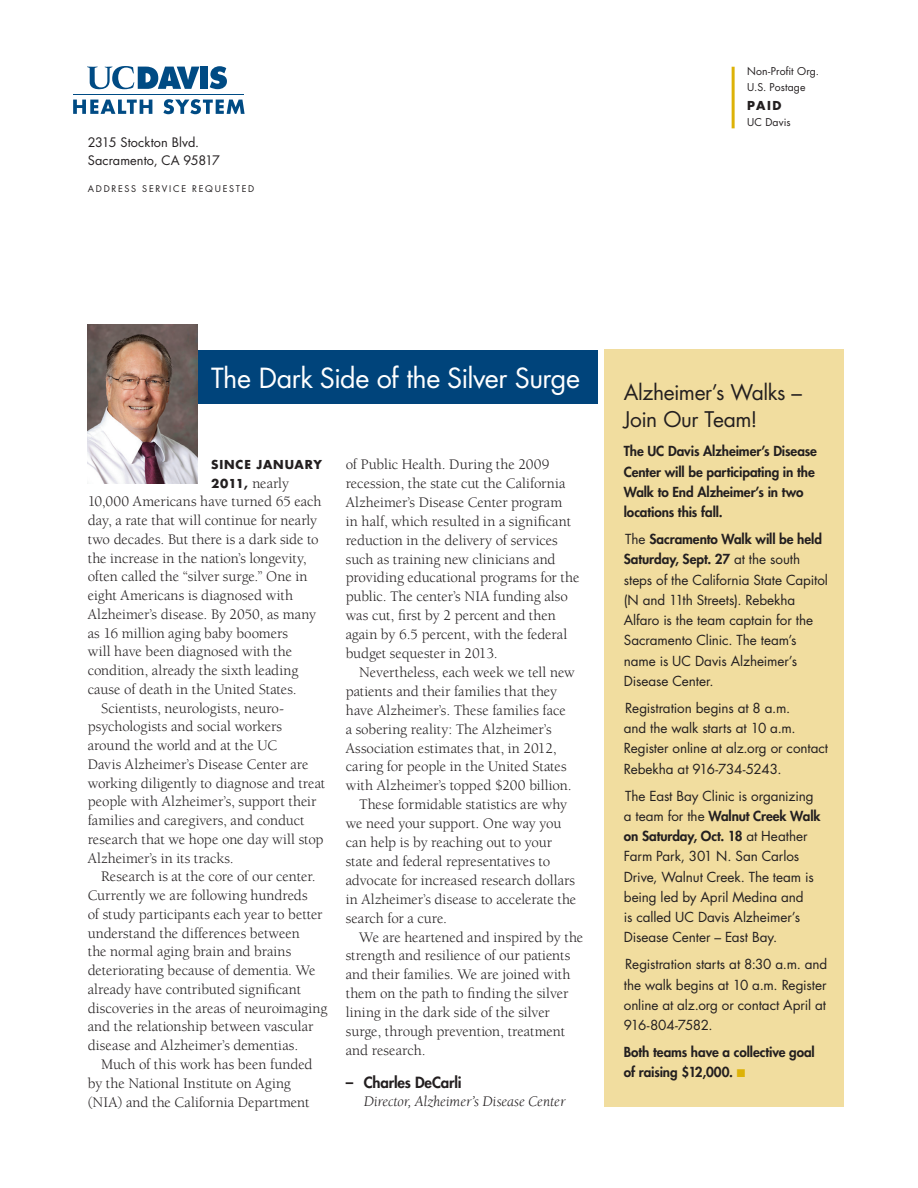
<style>
.page{position:relative;width:918px;height:1188px;background:#fff}
.page>*{position:absolute;margin:0;border:0;box-sizing:border-box;transform-origin:0 0}
.t1{font:27px "Futura";letter-spacing:-.02em;color:#fff}
.t2{font:21px/27px "Futura";letter-spacing:-.02em;color:#231f20}
.t3{font:15px/18.9px "Berkeley";letter-spacing:-.005em;color:#231f20}
.t4{font:italic 15px "Berkeley";letter-spacing:-.005em;color:#231f20}
.t5{font:800 15px "Futura";letter-spacing:-.015em;color:#231f20}
.t6{font:13.5px/20.2px "Futura";letter-spacing:-.005em;color:#231f20}
.t7{font:800 13.5px/20.2px "Futura";letter-spacing:-.01em;color:#231f20}
.t8{font:12.75px/18px "Futura";letter-spacing:.01em;color:#231f20}
.t9{font:700 12px "Futura";letter-spacing:.075em;color:#231f20}
.t10{font:10.5px/16.5px "Futura";letter-spacing:.015em;color:#231f20}
.t11{font:9px "Futura";color:#231f20}
.s1{font-family:"Futura";font-weight:700;font-size:12px}
.s2{font-weight:800}
.s3{color:#ddb207}
</style>
<div class="page">
<div style="left:88px;top:350px;width:510px;height:53px;background:#00447b"></div>
<div style="left:604px;top:350px;width:240px;height:757px;background:#f1dd9f"></div>
<hr style="left:732px;top:67px;width:3px;height:61px;background:#ddb207">
<svg style="left:210px;top:66px;width:17px;height:23px"></svg>
<div style="left:200px;top:67px;width:8px;height:22px;background:#004b84"></div>
<svg style="left:87px;top:66px;width:112px;height:23px"></svg>
<hr style="left:73px;top:94px;width:170px;height:1px;background:#004b84">
<svg style="left:73px;top:100px;width:79px;height:14px"></svg>
<svg style="left:163px;top:99px;width:82px;height:15px"></svg>
<img style="left:88px;top:325px;width:110px;height:159px">
<p class="t8" style="left:88px;top:133px;width:134px">2315 Stockton Blvd.<br>Sacramento, CA 95817</p>
<p class="t11" style="left:88px;top:183px;width:16px">Address</p>
<p class="t11" style="left:142px;top:183px;width:7px">ser</p>
<p class="t11" style="left:162px;top:183px;width:14px">vice</p>
<p class="t11" style="left:192px;top:183px;width:31px">re quested</p>
<p class="t10" style="left:747px;top:63px;width:73px">Non-Profit Org.<br>U.S. Postage</p>
<p class="t9" style="left:747px;top:97px;width:36px">PAI D</p>
<p class="t10" style="left:747px;top:114px;width:45px">UC Davis</p>
<h1 class="t1" style="left:211px;top:360px;width:370px">The Dark Side of the Silver Surge</h1>
<p class="t9" style="left:211px;top:456px;width:112px">SINCE JANUARY</p>
<p class="t3" style="left:211px;top:474px;width:79px"><span class="s1">2011,</span> nearly</p>
<p class="t3" style="left:88px;top:493px;width:235px">10,000 Americans have turned 65 each</p>
<p class="t3" style="left:88px;top:511px;width:231px">day, a rate that will continue for nearly</p>
<p class="t3" style="left:88px;top:530px;width:233px">two decades. But there is a dark side to</p>
<p class="t3" style="left:88px;top:549px;width:221px">the increase in the nation’s longevity,</p>
<p class="t3" style="left:88px;top:568px;width:221px">often called the “silver surge.” One in</p>
<p class="t3" style="left:88px;top:586px;width:207px">eight Americans is diagnosed with</p>
<p class="t3" style="left:88px;top:605px;width:230px">Alzheimer’s disease. By 2050, as many</p>
<p class="t3" style="left:88px;top:624px;width:202px">as 16 million aging baby boomers</p>
<p class="t3" style="left:88px;top:643px;width:206px">will have been diagnosed with the</p>
<p class="t3" style="left:88px;top:661px;width:212px">condition, already the sixth leading</p>
<p class="t3" style="left:88px;top:680px;width:211px">cause of death in the United States.</p>
<p class="t3" style="left:101px;top:699px;width:184px">Scientists, neurologists, neuro-</p>
<p class="t3" style="left:88px;top:718px;width:196px">psychologists and social workers</p>
<p class="t3" style="left:88px;top:736px;width:191px">around the world and at the UC</p>
<p class="t3" style="left:88px;top:755px;width:222px">Davis Alzheimer’s Disease Center are</p>
<p class="t3" style="left:88px;top:774px;width:239px">working diligently to diagnose and treat</p>
<p class="t3" style="left:88px;top:793px;width:230px">people with Alzheimer’s, support their</p>
<p class="t3" style="left:88px;top:811px;width:218px">families and caregivers, and conduct</p>
<p class="t3" style="left:88px;top:830px;width:237px">research that we hope one day will stop</p>
<p class="t3" style="left:88px;top:849px;width:148px">Alzheimer’s in its tracks.</p>
<p class="t3" style="left:101px;top:868px;width:216px">Research is at the core of our center.</p>
<p class="t3" style="left:88px;top:886px;width:222px">Currently we are following hundreds</p>
<p class="t3" style="left:88px;top:905px;width:236px">of study participants each year to better</p>
<p class="t3" style="left:88px;top:924px;width:214px">understand the differences between</p>
<p class="t3" style="left:88px;top:943px;width:205px">the normal aging brain and brains</p>
<p class="t3" style="left:88px;top:961px;width:229px">deteriorating because of dementia. We</p>
<p class="t3" style="left:88px;top:980px;width:215px">already have contributed significant</p>
<p class="t3" style="left:88px;top:999px;width:241px">discoveries in the areas of neuroimaging</p>
<p class="t3" style="left:88px;top:1018px;width:227px">and the relationship between vascular</p>
<p class="t3" style="left:88px;top:1036px;width:212px">disease and Alzheimer’s dementias.</p>
<p class="t3" style="left:101px;top:1055px;width:213px">Much of this work has been funded</p>
<p class="t3" style="left:88px;top:1074px;width:205px">by the National Institute on Aging</p>
<p class="t3" style="left:88px;top:1093px;width:223px">(NIA) and the California Department</p>
<p class="t3" style="left:346px;top:455px;width:235px">of Public Health. During the 2009 recession, the state cut the California Alzheimer’s Disease Center program<br>in half, which resulted in a significant reduction in the delivery of services such as training new clinicians and providing educational programs for the public. The center’s NIA funding also was cut, first by 2 percent and then again by 6.5 percent, with the federal budget sequester in 2013.</p>
<p class="t3" style="left:359px;top:663px;width:217px">Nevertheless, each week we tell new</p>
<p class="t3" style="left:346px;top:682px;width:213px">patients and their families that they</p>
<p class="t3" style="left:346px;top:701px;width:222px">have Alzheimer’s. These families face</p>
<p class="t3" style="left:346px;top:720px;width:207px">a sobering reality: The Alzheimer’s</p>
<p class="t3" style="left:346px;top:739px;width:213px">Association estimates that, in 2012,</p>
<p class="t3" style="left:346px;top:758px;width:222px">caring for people in the United States</p>
<p class="t3" style="left:346px;top:776px;width:227px">with Alzheimer’s topped $200 billion.</p>
<p class="t3" style="left:359px;top:795px;width:209px">These formidable statistics are why</p>
<p class="t3" style="left:346px;top:814px;width:217px">we need your support. One way you</p>
<p class="t3" style="left:346px;top:833px;width:208px">can help is by reaching out to your</p>
<p class="t3" style="left:346px;top:852px;width:206px">state and federal representatives to</p>
<p class="t3" style="left:346px;top:871px;width:231px">advocate for increased research dollars</p>
<p class="t3" style="left:346px;top:890px;width:232px">in Alzheimer’s disease to accelerate the</p>
<p class="t3" style="left:346px;top:909px;width:103px">search for a cure.</p>
<p class="t3" style="left:359px;top:928px;width:226px">We are heartened and inspired by the</p>
<p class="t3" style="left:346px;top:947px;width:226px">strength and resilience of our patients</p>
<p class="t3" style="left:346px;top:965px;width:226px">and their families. We are joined with</p>
<p class="t3" style="left:346px;top:984px;width:224px">them on the path to finding the silver</p>
<p class="t3" style="left:346px;top:1003px;width:206px">lining in the dark side of the silver</p>
<p class="t3" style="left:346px;top:1022px;width:221px">surge, through prevention, treatment</p>
<p class="t3" style="left:346px;top:1041px;width:81px">and research.</p>
<p class="t5" style="left:346px;top:1073px;width:117px">– Charles DeCarli</p>
<p class="t4" style="left:364px;top:1094px;width:203px">Director, Alzheimer’s Disease Center</p>
<h2 class="t2" style="left:624px;top:379px;width:180px">Alzheimer’s Walks –<br>Join Our Team!</h2>
<p class="t7" style="left:624px;top:441px;width:195px">The UC Davis Alzheimer’s Disease<br>Center will be participating in the<br>Walk to End Alzheimer’s in two locations this fall.</p>
<p class="t6" style="left:624px;top:529px;width:206px">The <span class="s2">Sacramento Walk will be held<br>Saturday, Sept. 27</span> at the south steps of the California State Capitol (N and 11th Streets). Rebekha<br>Alfaro is the team captain for the<br>Sacramento Clinic. The team’s name is UC Davis Alzheimer’s<br>Disease Center.</p>
<p class="t6" style="left:624px;top:698px;width:206px">Registration begins at 8 a.m.<br>and the walk starts at 10 a.m.<br>Register online at alz.org or contact<br>Rebekha at 916-734-5243.</p>
<p class="t6" style="left:624px;top:785px;width:198px">The East Bay Clinic is organizing a team for the <span class="s2">Walnut Creek Walk on Saturday, Oct. 18</span> at Heather<br>Farm Park, 301 N. San Carlos<br>Drive, Walnut Creek. The team is being led by April Medina and<br>is called UC Davis Alzheimer’s<br>Disease Center – East Bay.</p>
<p class="t6" style="left:624px;top:954px;width:205px;text-align:justify">Registration starts at 8:30 a.m. and the walk begins at 10 a.m. Register online at alz.org or contact April at 916-804-7582.</p>
<p class="t7" style="left:624px;top:1042px;width:193px">Both teams have a collective goal of raising $12,000. <span class="s3">■</span></p>
</div>
